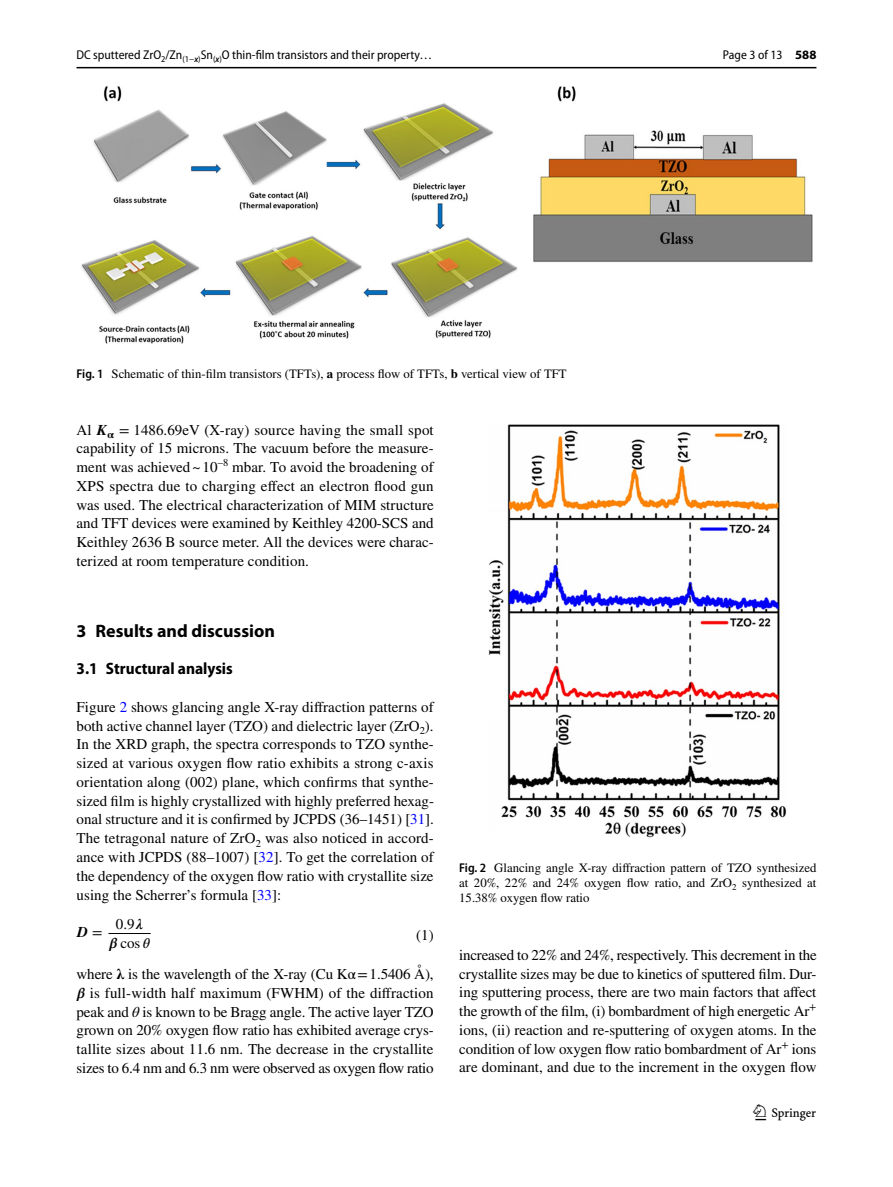
<style>
.page{position:relative;width:893px;height:1187px;background:#fff}
.page>*{position:absolute;margin:0;border:0;box-sizing:border-box;transform-origin:0 0}
.t1{font:22.5px "Springnew Regular 3";color:#000}
.t2{font:700 18px "Myriad Pro";color:#000}
.t3{font:700 semi-condensed 16.5px "Myriad Pro";color:#000}
.t4{font:15px/18.8px "STIX";letter-spacing:.005em;color:#000;text-align:justify}
.t5{font:15px/19.2px "STIX General Regular 5";color:#000;text-align:center}
.t6{font:italic 700 15px "STIX General";color:#000}
.t7{font:12.75px/15px "STIX";color:#000;text-align:justify}
.t8{font:12.75px "Myriad Pro Semi Cn 3";color:#000}
.t9{font:semi-condensed 12.75px "Myriad Pro";color:#000}
.s1{font-family:"Myriad Pro";font-weight:600;font-stretch:semi-condensed}
.s2{font-weight:700}
.s3{font-family:"STIX General Bold Italic 2"}
.s4{font-family:"STIX Math Regular 3"}
.s5{font-family:"STIX General Regular 6"}
.s6{font-weight:700;font-stretch:normal}
.s7{color:#00f}
.s8{font-family:"STIX Math";font-weight:700;font-style:italic}
.s9{font-family:"STIX Math";font-style:italic}
.s10{font-family:"STIX Math Regular 2";font-weight:400;font-style:normal}
.s11{font-family:"STIX Math Bold 2"}
.s12{font-family:"STIX Math Bold Italic 2"}
.s13{font-style:italic}
</style>
<div class="page">
<hr style="left:77px;top:67px;width:739px;height:1px;background:#000">
<hr style="left:108px;top:932px;width:43px;height:1px;background:#000">
<img style="left:81px;top:87px;width:731px;height:256px">
<img style="left:489px;top:424px;width:298px;height:413px">
<p class="t8" style="left:77px;top:48px;width:357px">DC sputtered ZrO<sub>2</sub>/Zn<sub>(1−</sub><sub>x</sub><sub>)</sub>Sn<sub>(</sub><sub>x</sub><sub>)</sub>O thin‑film transistors and their property…</p>
<p class="t7" style="left:77px;top:367px;width:492px"><span class="s1">Fig. 1</span> Schematic of thin-film transistors (TFTs), <span class="s2">a</span> process flow of TFTs, <span class="s2">b</span> vertical view of TFT</p>
<p class="t4" style="left:77px;top:421px;width:359px">Al <span class="s3">K</span><sub>𝛂</sub> <span class="s4">=</span> <span class="s5">1486.69</span><span class="s4">eV</span> (X-ray) source having the small spot capability of 15 microns. The vacuum before the measure&shy;ment was achieved~ -10<sup>–8</sup> mbar. To avoid the broadening of XPS spectra due to charging effect an electron flood gun was used. The electrical characterization of MIM structure and TFT devices were examined by Keithley 4200-SCS and Keithley 2636 B source meter. All the devices were charac&shy;terized at room temperature condition.</p>
<p class="t9" style="left:723px;top:48px;width:95px">Page 3 of 13 <span class="s6">588</span></p>
<p class="t2" style="left:77px;top:619px;width:200px">3 Results and discussion</p>
<p class="t3" style="left:77px;top:659px;width:158px">3.1 Structural analysis</p>
<p class="t4" style="left:77px;top:698px;width:359px">Figure <span class="s7">2</span> shows glancing angle X-ray diffraction patterns of both active channel layer (TZO) and dielectric layer (ZrO<sub>2</sub>).<br>In the XRD graph, the spectra corresponds to TZO synthe&shy;sized at various oxygen flow ratio exhibits a strong c-axis orientation along (002) plane, which confirms that synthe&shy;sized film is highly crystallized with highly preferred hexag&shy;onal structure and it is confirmed by JCPDS (36–1451) [<span class="s7">31</span>].<br>The tetragonal nature of ZrO<sub>2</sub> was also noticed in accord&shy;ance with JCPDS (88–1007) [<span class="s7">32</span>]. To get the correlation of the dependency of the oxygen flow ratio with crystallite size using the Scherrer’s formula [<span class="s7">33</span>]:</p>
<p class="t5" style="left:108px;top:914px;width:43px">0.9<span class="s8">𝝀<br>𝜷</span> cos<span class="s9">𝜃</span></p>
<p class="t6" style="left:77px;top:926px;width:27px">D <span class="s10">=</span></p>
<p class="t4" style="left:416px;top:926px;width:19px">(1)</p>
<p class="t4" style="left:76px;top:965px;width:359px">where <span class="s11">𝛌</span> is the wavelength of the X-ray (Cu Kα=1.5406 Å), <span class="s12">𝜷</span> is full-width half maximum (FWHM) of the diffraction peak and <span class="s13">θ</span> is known to be Bragg angle. The active layer TZO grown on 20% oxygen flow ratio has exhibited average crys&shy;tallite sizes about 11.6 nm. The decrease in the crystallite sizes to 6.4 nm and 6.3 nm were observed as oxygen flow ratio</p>
<p class="t7" style="left:459px;top:861px;width:359px"><span class="s1">Fig. 2</span> Glancing angle X-ray diffraction pattern of TZO synthesized at 20%, 22% and 24% oxygen flow ratio, and ZrO<sub>2</sub> synthesized at 15.38% oxygen flow ratio</p>
<p class="t4" style="left:459px;top:946px;width:359px">increased to 22% and 24%, respectively. This decrement in the crystallite sizes may be due to kinetics of sputtered film. Dur&shy;ing sputtering process, there are two main factors that affect the growth of the film, (i) bombardment of high energetic Ar<sup>+ </sup>ions, (ii) reaction and re-sputtering of oxygen atoms. In the condition of low oxygen flow ratio bombardment of Ar<sup>+</sup> ions are dominant, and due to the increment in the oxygen flow</p>
<h1 class="t1" style="left:755px;top:1104px;width:62px">1 3</h1>
</div>
